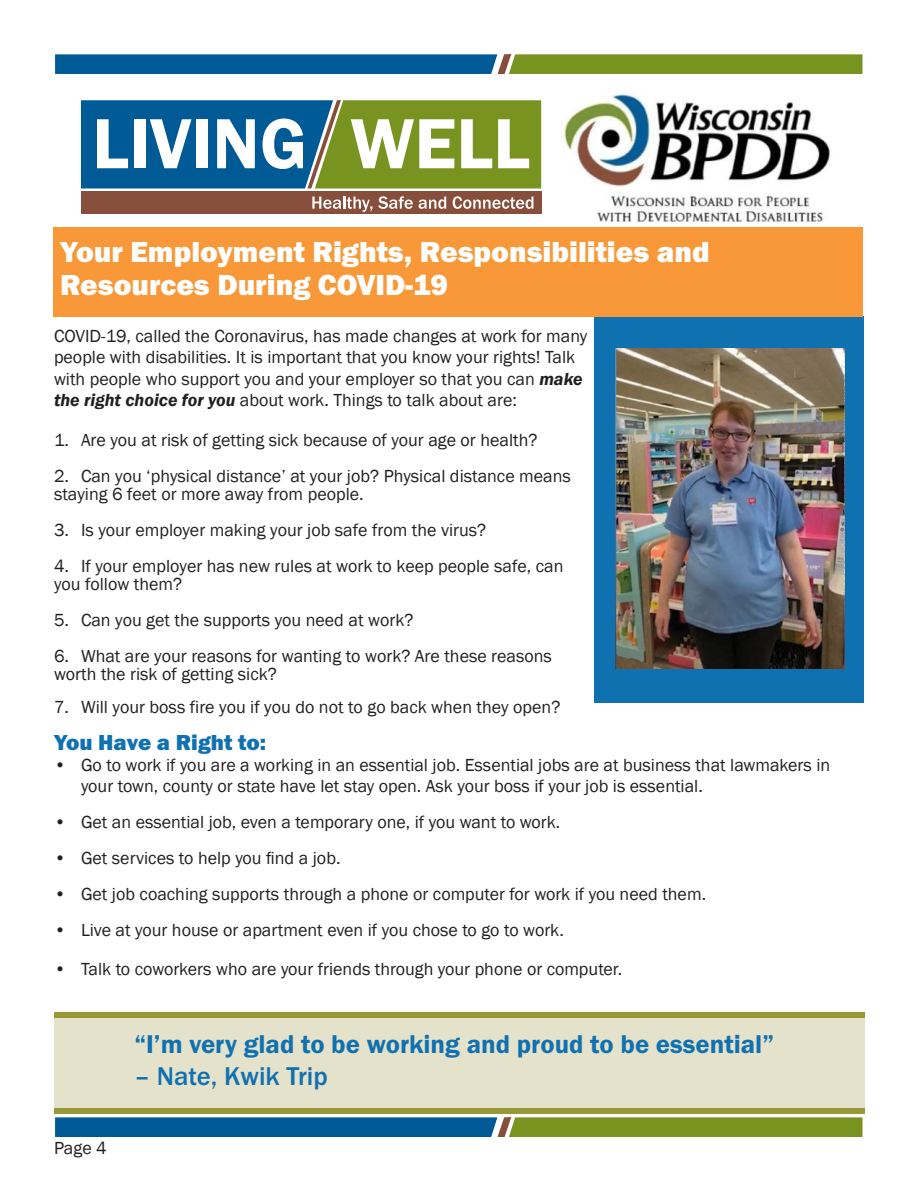
<style>
.page{position:relative;width:918px;height:1188px;background:#fff}
.page>*{position:absolute;margin:0;border:0;box-sizing:border-box;transform-origin:0 0}
.t1{font:800 30px/33px "Franklin Gothic Itc T";color:#fff}
.t2{font:600 26.7px "Franklin Gothic Itc T";color:#1071b1}
.t3{font:500 26.7px "Franklin Gothic Itc T";color:#1071b1}
.t4{font:800 22.5px "Franklin Gothic Itc T";color:#1071b1}
.t5{font:18px/21.6px "Franklin Gothic";color:#221f1f}
.s1{font-weight:600;font-style:italic}
</style>
<div class="page">
<svg style="left:55px;top:54px;width:807px;height:20px;background:#3c7766"></svg>
<svg style="left:55px;top:1117px;width:807px;height:20px;background:#3c7766"></svg>
<img style="left:561px;top:93px;width:269px;height:129px">
<div style="left:81px;top:191px;width:460px;height:23px;background:#874f3b"></div>
<svg style="left:81px;top:100px;width:460px;height:88px"></svg>
<svg style="left:312px;top:197px;width:60px;height:15px"></svg>
<svg style="left:378px;top:196px;width:35px;height:13px"></svg>
<svg style="left:419px;top:197px;width:27px;height:12px"></svg>
<svg style="left:453px;top:196px;width:80px;height:13px"></svg>
<div style="left:594px;top:316px;width:270px;height:386px;background:#1071b1"></div>
<img style="left:615px;top:349px;width:229px;height:320px">
<div style="left:54px;top:227px;width:809px;height:89px;background:#f89838"></div>
<div style="left:54px;top:1013px;width:810px;height:97px;background:#e5e2cc"></div>
<div style="left:54px;top:1013px;width:810px;height:5px;background:#989936"></div>
<div style="left:54px;top:1109px;width:810px;height:5px;background:#989936"></div>
<h1 class="t1" style="left:60px;top:238px;width:651px">Your Employment Rights, Responsibilities and<br>Resources During COVID-19</h1>
<p class="t5" style="left:54px;top:326px;width:535px">COVID-19, called the Coronavirus, has made changes at work for many people with disabilities. It is important that you know your rights! Talk with people who support you and your employer so that you can <span class="s1">make the right choice for you</span> about work. Things to talk about are:</p>
<p class="t5" style="left:54px;top:430px;width:485px">1. Are you at risk of getting sick because of your age or health?</p>
<p class="t5" style="left:54px;top:467px;width:518px;line-height:18px">2. Can you ‘physical distance’ at your job? Physical distance means staying 6 feet or more away from people.</p>
<p class="t5" style="left:54px;top:520px;width:434px">3. Is your employer making your job safe from the virus?</p>
<p class="t5" style="left:54px;top:557px;width:511px;line-height:18px">4. If your employer has new rules at work to keep people safe, can you follow them?</p>
<p class="t5" style="left:54px;top:610px;width:361px">5. Can you get the supports you need at work?</p>
<p class="t5" style="left:54px;top:647px;width:499px;line-height:18px">6. What are your reasons for wanting to work? Are these reasons worth the risk of getting sick?</p>
<p class="t5" style="left:54px;top:697px;width:508px">7. Will your boss fire you if you do not to go back when they open?</p>
<p class="t4" style="left:54px;top:734px;width:214px">You Have a Right to:</p>
<p class="t5" style="left:81px;top:755px;width:751px;line-height:21px;text-indent:-27px">• Go to work if you are a working in an essential job. Essential jobs are at business that lawmakers in your town, county or state have let stay open. Ask your boss if your job is essential.</p>
<p class="t5" style="left:54px;top:812px;width:508px">• Get an essential job, even a temporary one, if you want to work.</p>
<p class="t5" style="left:54px;top:848px;width:288px">• Get services to help you find a job.</p>
<p class="t5" style="left:54px;top:884px;width:654px">• Get job coaching supports through a phone or computer for work if you need them.</p>
<p class="t5" style="left:54px;top:920px;width:511px">• Live at your house or apartment even if you chose to go to work.</p>
<p class="t5" style="left:54px;top:959px;width:570px">• Talk to coworkers who are your friends through your phone or computer.</p>
<p class="t5" style="left:54px;top:1138px;width:54px">Page 4</p>
<h2 class="t2" style="left:135px;top:1035px;width:641px">“I’m very glad to be working and proud to be essential”</h2>
<h2 class="t3" style="left:135px;top:1067px;width:195px">– Nate, Kwik Trip</h2>
</div>
